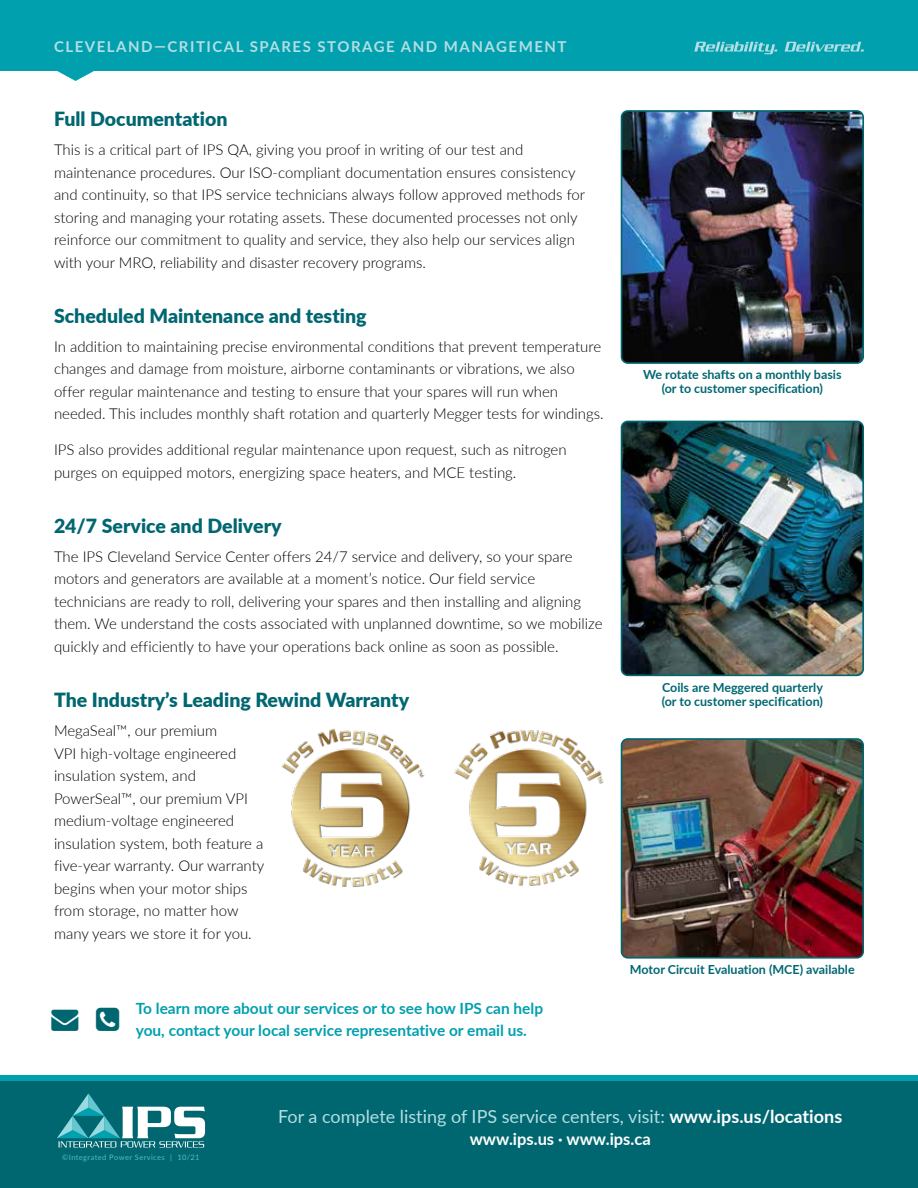
<style>
.page{position:relative;width:918px;height:1188px;background:#fff}
.page>*{position:absolute;margin:0;border:0;box-sizing:border-box;transform-origin:0 0}
.t1{font:900 19.5px "Lato";color:#006771}
.t2{font:18px "Lato";color:#b4dee3}
.t3{font:700 16.5px "Lato";color:#fff}
.t4{font:700 15.45px "Lato";color:#00a0af}
.t5{font:300 15px/22.5px "Lato";color:#000}
.t6{font:700 15px "Lato";letter-spacing:.1em;color:#b4dee3}
.t7{font:700 12.45px/14px "Lato";color:#006771;text-align:center}
.t8{font:7.5px "Lato";letter-spacing:.05em;color:#4dbdc7}
.s1{font-weight:700;color:#fff}
</style>
<div class="page">
<div style="left:0;top:0;width:918px;height:70px;background:#00a0af"></div>
<svg style="left:54px;top:70px;width:43px;height:11px"></svg>
<svg style="left:694px;top:42px;width:170px;height:12px"></svg>
<div style="left:0;top:1078px;width:918px;height:110px;background:#006771"></div>
<svg style="left:57px;top:1094px;width:148px;height:54px"></svg>
<div style="left:0;top:1075px;width:918px;height:5px;background:#00a0af"></div>
<img style="left:624px;top:113px;width:237px;height:248px">
<div style="left:621px;top:110px;width:243px;height:254px;border:2px solid #006771;border-radius:6px"></div>
<img style="left:622px;top:421px;width:239px;height:252px">
<div style="left:621px;top:421px;width:243px;height:255px;border:2px solid #006771;border-radius:6px"></div>
<img style="left:624px;top:741px;width:237px;height:215px">
<div style="left:621px;top:738px;width:243px;height:221px;border:2px solid #006771;border-radius:6px"></div>
<img style="left:281px;top:728px;width:144px;height:160px">
<img style="left:454px;top:730px;width:150px;height:156px">
<p class="t6" style="left:54px;top:35px;width:514px">CLEVELAND—CRITICAL SPARES STORAGE AND MANAGEMENT</p>
<h1 class="t1" style="left:54px;top:104px;width:175px">Full Documentation</h1>
<p class="t5" style="left:54px;top:138px;width:533px">This is a critical part of IPS QA, giving you proof in writing of our test and maintenance procedures. Our ISO-compliant documentation ensures consistency and continuity, so that IPS service technicians always follow approved methods for storing and managing your rotating assets. These documented processes not only reinforce our commitment to quality and service, they also help our services align with your MRO, reliability and disaster recovery programs.</p>
<h1 class="t1" style="left:54px;top:301px;width:314px">Scheduled Maintenance and testing</h1>
<p class="t5" style="left:54px;top:335px;width:551px">In addition to maintaining precise environmental conditions that prevent temperature changes and damage from moisture, airborne contaminants or vibrations, we also offer regular maintenance and testing to ensure that your spares will run when needed. This includes monthly shaft rotation and quarterly Megger tests for windings.</p>
<p class="t5" style="left:54px;top:438px;width:514px">IPS also provides additional regular maintenance upon request, such as nitrogen purges on equipped motors, energizing space heaters, and MCE testing.</p>
<h1 class="t1" style="left:54px;top:511px;width:229px">24/7 Service and Delivery</h1>
<p class="t5" style="left:54px;top:545px;width:550px">The IPS Cleveland Service Center offers 24/7 service and delivery, so your spare motors and generators are available at a moment’s notice. Our field service technicians are ready to roll, delivering your spares and then installing and aligning them. We understand the costs associated with unplanned downtime, so we mobilize quickly and efficiently to have your operations back online as soon as possible.</p>
<h1 class="t1" style="left:54px;top:685px;width:357px">The Industry’s Leading Rewind Warranty</h1>
<p class="t5" style="left:54px;top:719px;width:212px">MegaSeal™, our premium<br>VPI high-voltage engineered insulation system, and<br>PowerSeal™, our premium VPI medium-voltage engineered insulation system, both feature a five-year warranty. Our warranty begins when your motor ships from storage, no matter how many years we store it for you.</p>
<p class="t4" style="left:136px;top:997px;width:409px">To learn more about our services or to see how IPS can help</p>
<p class="t4" style="left:51px;top:1019px;width:477px"><sup>→</sup> you, contact your local service representative or email us.</p>
<p class="t7" style="left:643px;top:367px;width:200px">We rotate shafts on a monthly basis (or to customer specification)</p>
<p class="t7" style="left:662px;top:680px;width:163px;text-align:left">Coils are Meggered quarterly (or to customer specification)</p>
<p class="t7" style="left:630px;top:962px;width:226px">Motor Circuit Evaluation (MCE) available</p>
<p class="t8" style="left:62px;top:1151px;width:139px">©Integrated Power Services | 10/21</p>
<p class="t2" style="left:278px;top:1103px;width:566px">For a complete listing of IPS service centers, visit: <span class="s1">www.ips.us/locations</span></p>
<p class="t3" style="left:470px;top:1127px;width:183px">www.ips.us · www.ips.ca</p>
</div>
